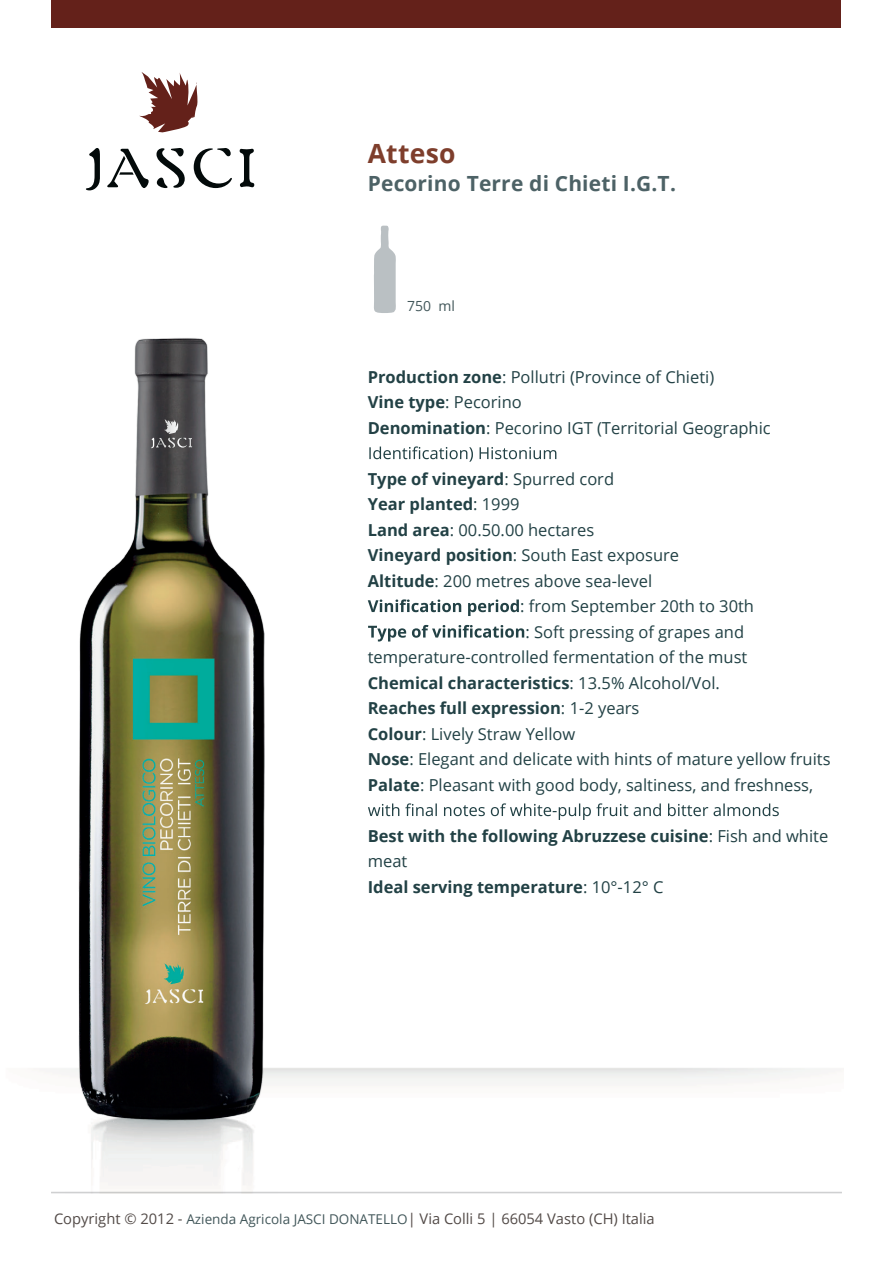
<style>
.page{position:relative;width:893px;height:1263px;background:#fff}
.page>*{position:absolute;margin:0;border:0;box-sizing:border-box;transform-origin:0 0}
.t1{font:700 26.55px "Open Sans";letter-spacing:.01em;color:#7e3e2c}
.t2{font:700 20.85px "Open Sans";letter-spacing:.01em;color:#4d6266}
.t3{font:16.5px/25.5px "Open Sans";color:#224145}
.t4{font:700 16.5px/25.5px "Open Sans";color:#224145}
.t5{font:14.7px "Open Sans";color:#524a47}
.t6{font:13.95px "Open Sans";color:#42575a}
.s1{font-weight:700}
.s2{font-weight:400}
.s3{font-size:13.5px;color:#42575a}
</style>
<div class="page">
<svg style="left:86px;top:148px;width:14px;height:42px"></svg>
<svg style="left:107px;top:149px;width:42px;height:39px"></svg>
<svg style="left:156px;top:148px;width:29px;height:40px"></svg>
<svg style="left:194px;top:148px;width:38px;height:40px"></svg>
<svg style="left:240px;top:149px;width:14px;height:38px"></svg>
<svg style="left:139px;top:72px;width:59px;height:60px"></svg>
<hr style="left:51px;top:1192px;width:791px;height:1px;background:#cfd0d1">
<svg style="left:374px;top:225px;width:22px;height:88px"></svg>
<svg style="left:369px;top:446px;width:187px;height:16px"></svg>
<svg style="left:368px;top:599px;width:151px;height:17px"></svg>
<svg style="left:368px;top:625px;width:156px;height:16px"></svg>
<svg style="left:368px;top:803px;width:411px;height:17px"></svg>
<div style="left:52px;top:0;width:789px;height:28px;background:#64211a"></div>
<img style="left:79px;top:338px;width:185px;height:784px">
<svg style="left:151px;top:419px;width:41px;height:29px"></svg>
<h1 class="t1" style="left:368px;top:134px;width:89px">Atteso</h1>
<p class="t2" style="left:368px;top:168px;width:310px">Pecorino Terre di Chieti I.G.T.</p>
<p class="t6" style="left:407px;top:296px;width:49px">750 ml</p>
<p class="t3" style="left:368px;top:363px;width:405px"><span class="s1">Production zone</span>: Pollutri (Province of Chieti)<br><span class="s1">Vine type</span>: Pecorino<br><span class="s1">Denomination</span>: Pecorino IGT (Territorial Geographic</p>
<p class="t4" style="left:368px;top:465px;width:248px">Type of vineyard<span class="s2">: Spurred cord</span></p>
<p class="t4" style="left:368px;top:491px;width:153px">Year planted<span class="s2">: 1999</span></p>
<p class="t3" style="left:368px;top:516px;width:228px"><span class="s1">Land area</span>: 00.50.00 hectares</p>
<p class="t3" style="left:368px;top:542px;width:313px"><span class="s1">Vineyard position</span>: South East exposure</p>
<p class="t3" style="left:368px;top:567px;width:286px"><span class="s1">Altitude</span>: 200 metres above sea-level</p>
<p class="t3" style="left:520px;top:593px;width:235px">: from September 20th to 30th</p>
<p class="t3" style="left:525px;top:618px;width:220px">: Soft pressing of grapes and</p>
<p class="t3" style="left:368px;top:644px;width:381px">temperature-controlled fermentation of the must</p>
<p class="t4" style="left:368px;top:669px;width:354px">Chemical characteristics<span class="s2">: 13.5% Alcohol/Vol.</span></p>
<p class="t4" style="left:368px;top:695px;width:273px">Reaches full expression<span class="s2">: 1-2 years</span></p>
<p class="t3" style="left:368px;top:720px;width:209px"><span class="s1">Colour</span>: Lively Straw Yellow</p>
<p class="t3" style="left:368px;top:746px;width:464px"><span class="s1">Nose</span>: Elegant and delicate with hints of mature yellow fruits</p>
<p class="t3" style="left:368px;top:771px;width:447px"><span class="s1">Palate</span>: Pleasant with good body, saltiness, and freshness,</p>
<p class="t4" style="left:368px;top:822px;width:462px">Best with the following Abruzzese cuisine<span class="s2">: Fish and white meat<br></span>Ideal serving temperature<span class="s2">: 10°-12° C</span></p>
<p class="t5" style="left:54px;top:1209px;width:602px">Copyright © 2012 - <span class="s3">Azienda Agricola JASCI DONATELLO</span>| Via Colli 5 | 66054 Vasto (CH) Italia</p>
</div>
